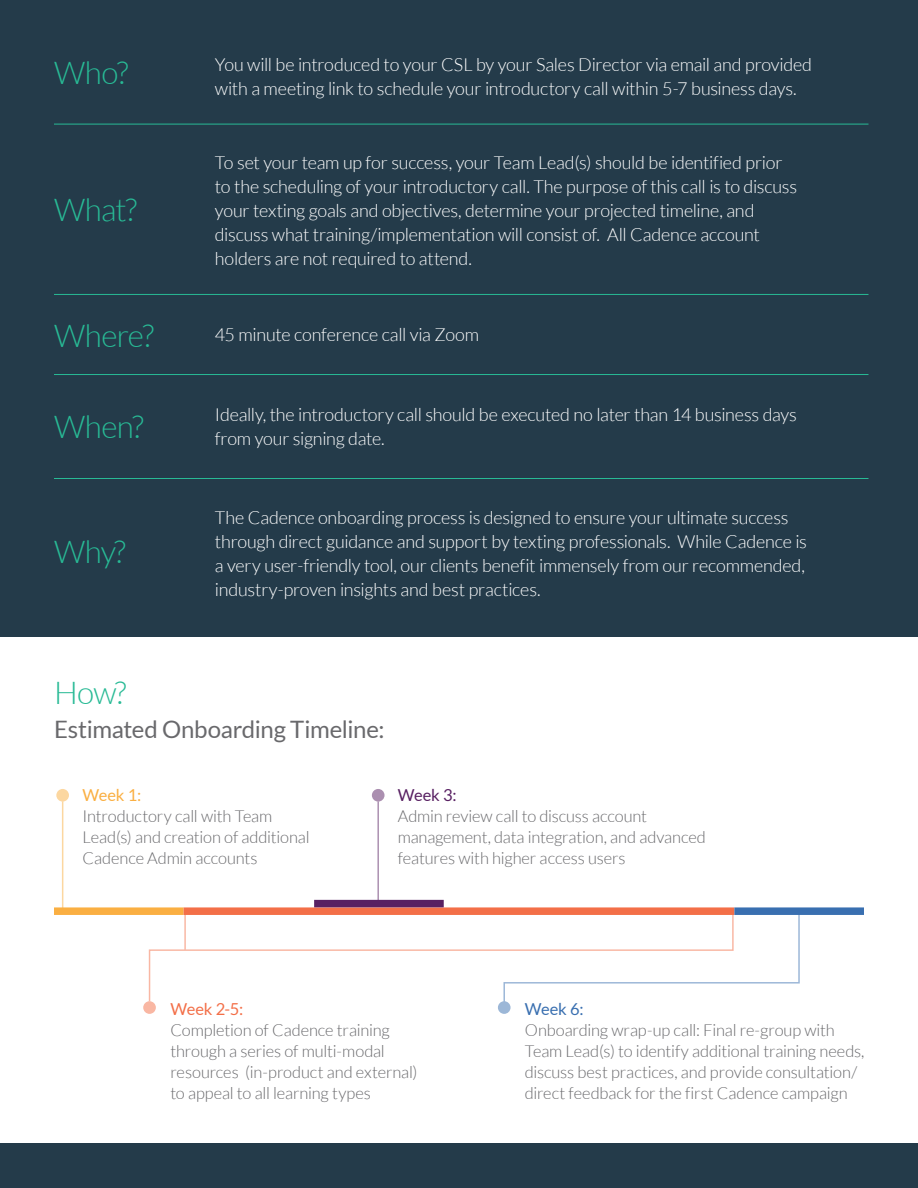
<style>
.page{position:relative;width:918px;height:1188px;background:#fff}
.page>*{position:absolute;margin:0;border:0;box-sizing:border-box;transform-origin:0 0}
.t1{font:300 31.5px "Lato";letter-spacing:-.015em;color:#28ba95}
.t2{font:24px "Lato";letter-spacing:-.015em;color:#69696c}
.t3{font:300 18px/24px "Lato";letter-spacing:-.015em;color:#fff}
.t4{font:300 16.5px/21px "Lato";letter-spacing:-.01em;color:#69696c}
.t5{font:16.5px "Lato";color:#f36f48}
.t6{font:16.5px "Lato";color:#faaf42}
.t7{font:16.5px "Lato";color:#396fb0}
.t8{font:16.5px "Lato";color:#582062}
</style>
<div class="page">
<div style="left:0;top:0;width:918px;height:636px;background:#243b4a"></div>
<div style="left:0;top:1143px;width:918px;height:45px;background:#243b4a"></div>
<div style="left:54px;top:907px;width:130px;height:8px;background:#faaf42"></div>
<div style="left:184px;top:907px;width:550px;height:8px;background:#f36f48"></div>
<div style="left:314px;top:900px;width:130px;height:7px;background:#582062"></div>
<div style="left:734px;top:907px;width:130px;height:8px;background:#396fb0"></div>
<svg style="left:372px;top:789px;width:13px;height:13px"></svg>
<svg style="left:56px;top:789px;width:13px;height:13px"></svg>
<svg style="left:143px;top:1001px;width:13px;height:13px"></svg>
<svg style="left:498px;top:1001px;width:13px;height:13px"></svg>
<hr style="left:377px;top:802px;width:2px;height:98px;background:#582062">
<svg style="left:734px;top:909px;width:66px;height:75px"></svg>
<hr style="left:62px;top:802px;width:1px;height:111px;background:#faaf42">
<svg style="left:148px;top:909px;width:586px;height:94px"></svg>
<hr style="left:184px;top:913px;width:2px;height:37px;background:#f36f48">
<hr style="left:54px;top:124px;width:814px;height:1px;background:#28ba95">
<hr style="left:54px;top:294px;width:814px;height:1px;background:#28ba95">
<hr style="left:54px;top:374px;width:814px;height:1px;background:#28ba95">
<hr style="left:54px;top:478px;width:814px;height:1px;background:#28ba95">
<p class="t1" style="left:54px;top:56px;width:76px">Who?</p>
<p class="t1" style="left:54px;top:193px;width:85px">What?</p>
<p class="t3" style="left:215px;top:53px;width:599px">You will be introduced to your CSL by your Sales Director via email and provided</p>
<p class="t3" style="left:215px;top:77px;width:583px">with a meeting link to schedule your introductory call within 5-7 business days.</p>
<p class="t3" style="left:215px;top:151px;width:584px">To set your team up for success, your Team Lead(s) should be identified prior to the scheduling of your introductory call. The purpose of this call is to discuss your texting goals and objectives, determine your projected timeline, and discuss what training/implementation will consist of. All Cadence account holders are not required to attend.</p>
<p class="t1" style="left:54px;top:319px;width:102px">Where?</p>
<p class="t3" style="left:215px;top:322px;width:266px">45 minute conference call via Zoom</p>
<p class="t1" style="left:54px;top:409px;width:91px">When?</p>
<p class="t1" style="left:54px;top:535px;width:73px">Why?</p>
<p class="t3" style="left:215px;top:403px;width:583px">Ideally, the introductory call should be executed no later than 14 business days</p>
<p class="t3" style="left:215px;top:427px;width:171px">from your signing date.</p>
<p class="t3" style="left:215px;top:506px;width:594px">The Cadence onboarding process is designed to ensure your ultimate success through direct guidance and support by texting professionals. While Cadence is a very user-friendly tool, our clients benefit immensely from our recommended, industry-proven insights and best practices.</p>
<p class="t1" style="left:54px;top:676px;width:74px">How?</p>
<p class="t2" style="left:54px;top:716px;width:332px">Estimated Onboarding Timeline:</p>
<p class="t6" style="left:82px;top:786px;width:60px">Week 1:</p>
<p class="t4" style="left:82px;top:805px;width:229px">Introductory call with Team<br>Lead(s) and creation of additional<br>Cadence Admin accounts</p>
<p class="t8" style="left:398px;top:786px;width:60px">Week 3:</p>
<p class="t4" style="left:398px;top:805px;width:310px">Admin review call to discuss account management, data integration, and advanced features with higher access users</p>
<p class="t5" style="left:170px;top:999px;width:74px">Week 2-5:</p>
<p class="t4" style="left:170px;top:1019px;width:249px">Completion of Cadence training through a series of multi-modal resources (in-product and external) to appeal to all learning types</p>
<p class="t7" style="left:525px;top:999px;width:60px">Week 6:</p>
<p class="t4" style="left:525px;top:1019px;width:341px">Onboarding wrap-up call: Final re-group with Team Lead(s) to identify additional training needs, discuss best practices, and provide consultation/ direct feedback for the first Cadence campaign</p>
</div>
